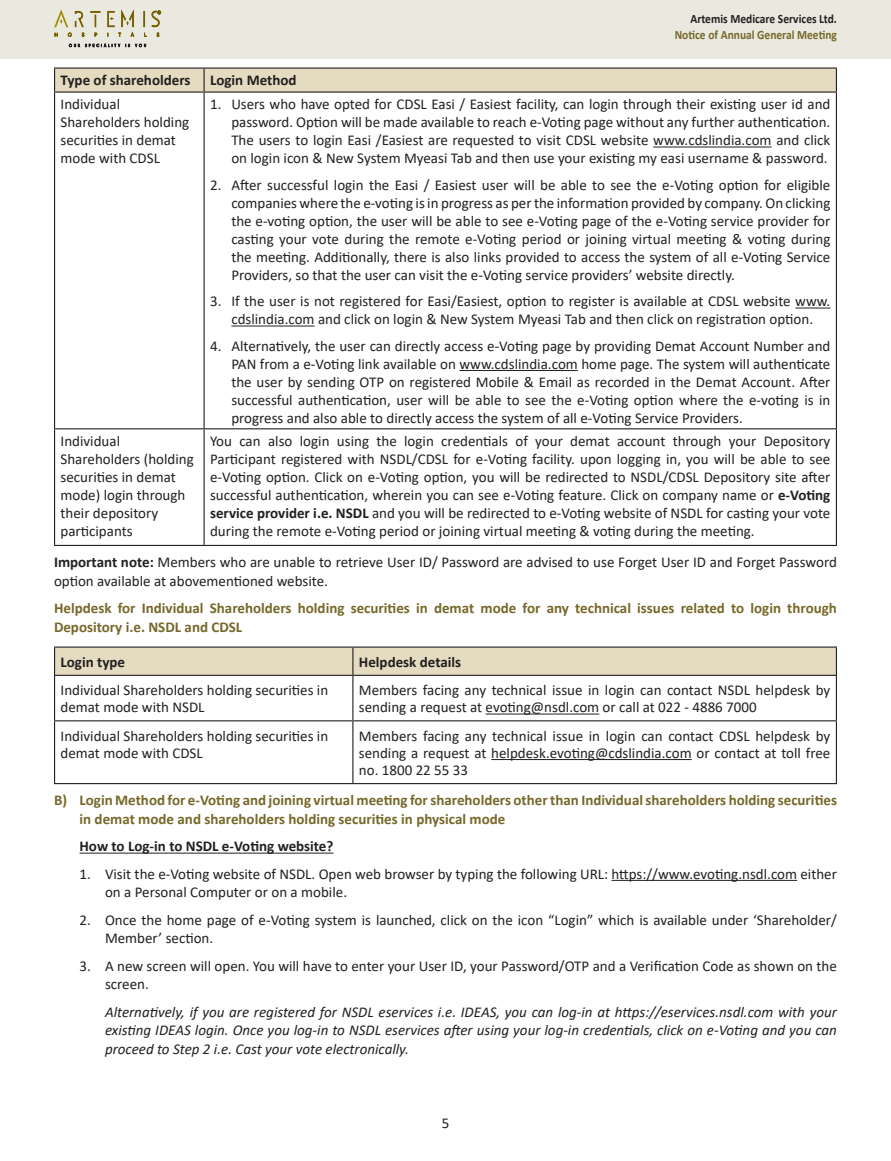
<style>
.page{position:relative;width:891px;height:1161px;background:#fff}
.page>*{position:absolute;margin:0;border:0;box-sizing:border-box;transform-origin:0 0}
.t1{font:15px/18px "Calibri";color:#231f20}
.t2{font:700 15px/18.8px "Calibri";color:#776729}
.t3{font:italic 15px/18.8px "Calibri";color:#231f20;text-align:justify}
.t4{font:700 15px "Calibri";color:#231f20}
.t5{font:700 12.75px "Calibri";color:#776729;scale:.9 1}
.t6{font:700 12.75px "Calibri";color:#231f20;scale:.9 1}
.s1{font-weight:700}
</style>
<div class="page">
<div style="left:0;top:0;width:891px;height:58px;background:#e9e9e0"></div>
<svg style="left:69px;top:43px;width:77px;height:4px"></svg>
<svg style="left:54px;top:9px;width:107px;height:28px"></svg>
<hr style="left:80px;top:853px;width:253px;height:1px;background:#231f20">
<hr style="left:612px;top:880px;width:185px;height:1px;background:#231f20">
<svg style="left:54px;top:68px;width:783px;height:24px;background:#dad1b7"></svg>
<hr style="left:54px;top:92px;width:150px;height:1px;background:#231f20">
<hr style="left:54px;top:93px;width:1px;height:335px;background:#231f20">
<hr style="left:204px;top:92px;width:633px;height:1px;background:#231f20">
<hr style="left:204px;top:93px;width:1px;height:335px;background:#231f20">
<hr style="left:836px;top:93px;width:1px;height:335px;background:#231f20">
<hr style="left:54px;top:428px;width:150px;height:1px;background:#231f20">
<hr style="left:54px;top:429px;width:1px;height:116px;background:#231f20">
<hr style="left:204px;top:428px;width:633px;height:1px;background:#231f20">
<hr style="left:204px;top:429px;width:1px;height:116px;background:#231f20">
<hr style="left:836px;top:429px;width:1px;height:116px;background:#231f20">
<hr style="left:54px;top:545px;width:150px;height:1px;background:#231f20">
<hr style="left:204px;top:545px;width:633px;height:1px;background:#231f20">
<hr style="left:653px;top:147px;width:119px;height:1px;background:#231f20">
<hr style="left:795px;top:308px;width:35px;height:1px;background:#231f20">
<hr style="left:231px;top:326px;width:84px;height:1px;background:#231f20">
<hr style="left:460px;top:370px;width:118px;height:1px;background:#231f20">
<svg style="left:54px;top:647px;width:783px;height:28px;background:#ddd4ba"></svg>
<hr style="left:54px;top:675px;width:299px;height:1px;background:#231f20">
<hr style="left:54px;top:676px;width:1px;height:44px;background:#231f20">
<hr style="left:353px;top:675px;width:484px;height:1px;background:#231f20">
<hr style="left:352px;top:676px;width:1px;height:44px;background:#231f20">
<hr style="left:836px;top:676px;width:1px;height:44px;background:#231f20">
<hr style="left:54px;top:720px;width:299px;height:1px;background:#231f20">
<hr style="left:54px;top:721px;width:1px;height:62px;background:#231f20">
<hr style="left:353px;top:720px;width:484px;height:1px;background:#231f20">
<hr style="left:352px;top:721px;width:1px;height:62px;background:#231f20">
<hr style="left:836px;top:721px;width:1px;height:62px;background:#231f20">
<hr style="left:54px;top:783px;width:299px;height:1px;background:#231f20">
<hr style="left:353px;top:783px;width:484px;height:1px;background:#231f20">
<hr style="left:486px;top:714px;width:113px;height:1px;background:#231f20">
<hr style="left:491px;top:759px;width:201px;height:1px;background:#231f20">
<p class="t6" style="left:690px;top:10px;width:164px">Artemis Medicare Services Ltd.</p>
<p class="t5" style="left:675px;top:26px;width:182px">Notice of Annual General Meeting</p>
<p class="t4" style="left:61px;top:70px;width:131px">Type of shareholders</p>
<p class="t4" style="left:210px;top:70px;width:88px">Login Method</p>
<p class="t1" style="left:61px;top:95px;width:130px">Individual<br>Shareholders holding securities in demat mode with CDSL</p>
<p class="t1" style="left:231px;top:95px;width:601px;text-align:justify;text-indent:-21px">1. Users who have opted for CDSL Easi / Easiest facility, can login through their existing user id and password. Option will be made available to reach e-Voting page without any further authentication.<br>The users to login Easi /Easiest are requested to visit CDSL website www.cdslindia.com and click on login icon &amp; New System Myeasi Tab and then use your existing my easi username &amp; password.</p>
<p class="t1" style="left:231px;top:175px;width:601px;text-align:justify;text-indent:-21px">2. After successful login the Easi / Easiest user will be able to see the e-Voting option for eligible companies where the e-voting is in progress as per the information provided by company. On clicking the e-voting option, the user will be able to see e-Voting page of the e-Voting service provider for casting your vote during the remote e-Voting period or joining virtual meeting &amp; voting during the meeting. Additionally, there is also links provided to access the system of all e-Voting Service Providers, so that the user can visit the e-Voting service providers’ website directly.</p>
<p class="t1" style="left:210px;top:292px;width:622px;text-align:center">3. If the user is not registered for Easi/Easiest, option to register is available at CDSL website www. cdslindia.com and click on login &amp; New System Myeasi Tab and then click on registration option.</p>
<p class="t1" style="left:231px;top:336px;width:601px;text-align:justify;text-indent:-21px">4. Alternatively, the user can directly access e-Voting page by providing Demat Account Number and PAN from a e-Voting link available on www.cdslindia.com home page. The system will authenticate the user by sending OTP on registered Mobile &amp; Email as recorded in the Demat Account. After successful authentication, user will be able to see the e-Voting option where the e-voting is in progress and also able to directly access the system of all e-Voting Service Providers.</p>
<p class="t1" style="left:61px;top:432px;width:135px">Individual<br>Shareholders (holding securities in demat mode) login through their depository participants</p>
<p class="t1" style="left:210px;top:432px;width:622px;text-align:justify">You can also login using the login credentials of your demat account through your Depository Participant registered with NSDL/CDSL for e-Voting facility. upon logging in, you will be able to see e-Voting option. Click on e-Voting option, you will be redirected to NSDL/CDSL Depository site after successful authentication, wherein you can see e-Voting feature. Click on company name or <span class="s1">e-Voting service provider i.e. NSDL</span> and you will be redirected to e-Voting website of NSDL for casting your vote during the remote e-Voting period or joining virtual meeting &amp; voting during the meeting.</p>
<p class="t1" style="left:54px;top:553px;width:784px;line-height:18.8px"><span class="s1">Important note:</span> Members who are unable to retrieve User ID/ Password are advised to use Forget User ID and Forget Password option available at abovementioned website.</p>
<p class="t2" style="left:54px;top:599px;width:785px">Helpdesk for Individual Shareholders holding securities in demat mode for any technical issues related to login through<br>Depository i.e. NSDL and CDSL</p>
<p class="t4" style="left:61px;top:651px;width:66px">Login type</p>
<p class="t4" style="left:359px;top:651px;width:104px">Helpdesk details</p>
<p class="t1" style="left:61px;top:681px;width:269px;line-height:17.2px">Individual Shareholders holding securities in demat mode with NSDL</p>
<p class="t1" style="left:359px;top:681px;width:473px;line-height:17.2px">Members facing any technical issue in login can contact NSDL helpdesk by sending a request at evoting@nsdl.com or call at 022 - 4886 7000</p>
<p class="t1" style="left:61px;top:727px;width:269px;line-height:17.2px">Individual Shareholders holding securities in demat mode with CDSL</p>
<p class="t1" style="left:359px;top:727px;width:473px;line-height:17.2px;text-align:justify">Members facing any technical issue in login can contact CDSL helpdesk by sending a request at helpdesk.evoting@cdslindia.com or contact at toll free no. 1800 22 55 33</p>
<p class="t2" style="left:80px;top:791px;width:759px;text-indent:-26px">B) Login Method for e-Voting and joining virtual meeting for shareholders other than Individual shareholders holding securities in demat mode and shareholders holding securities in physical mode</p>
<p class="t4" style="left:80px;top:836px;width:255px">How to Log-in to NSDL e-Voting website?</p>
<p class="t1" style="left:105px;top:864px;width:733px;line-height:18.8px;text-indent:-26px">1. Visit the e-Voting website of NSDL. Open web browser by typing the following URL: https://www.evoting.nsdl.com either on a Personal Computer or on a mobile.</p>
<p class="t1" style="left:105px;top:910px;width:733px;line-height:18.8px;text-indent:-26px">2. Once the home page of e-Voting system is launched, click on the icon “Login” which is available under ‘Shareholder/<br>Member’ section.</p>
<p class="t1" style="left:105px;top:956px;width:733px;line-height:18.8px;text-indent:-26px">3. A new screen will open. You will have to enter your User ID, your Password/OTP and a Verification Code as shown on the screen.</p>
<p class="t3" style="left:105px;top:1002px;width:733px">Alternatively, if you are registered for NSDL eservices i.e. IDEAS, you can log-in at https://eservices.nsdl.com with your existing IDEAS login. Once you log-in to NSDL eservices after using your log-in credentials, click on e-Voting and you can proceed to Step 2 i.e. Cast your vote electronically.</p>
<p class="t1" style="left:442px;top:1113px;width:9px">5</p>
</div>
